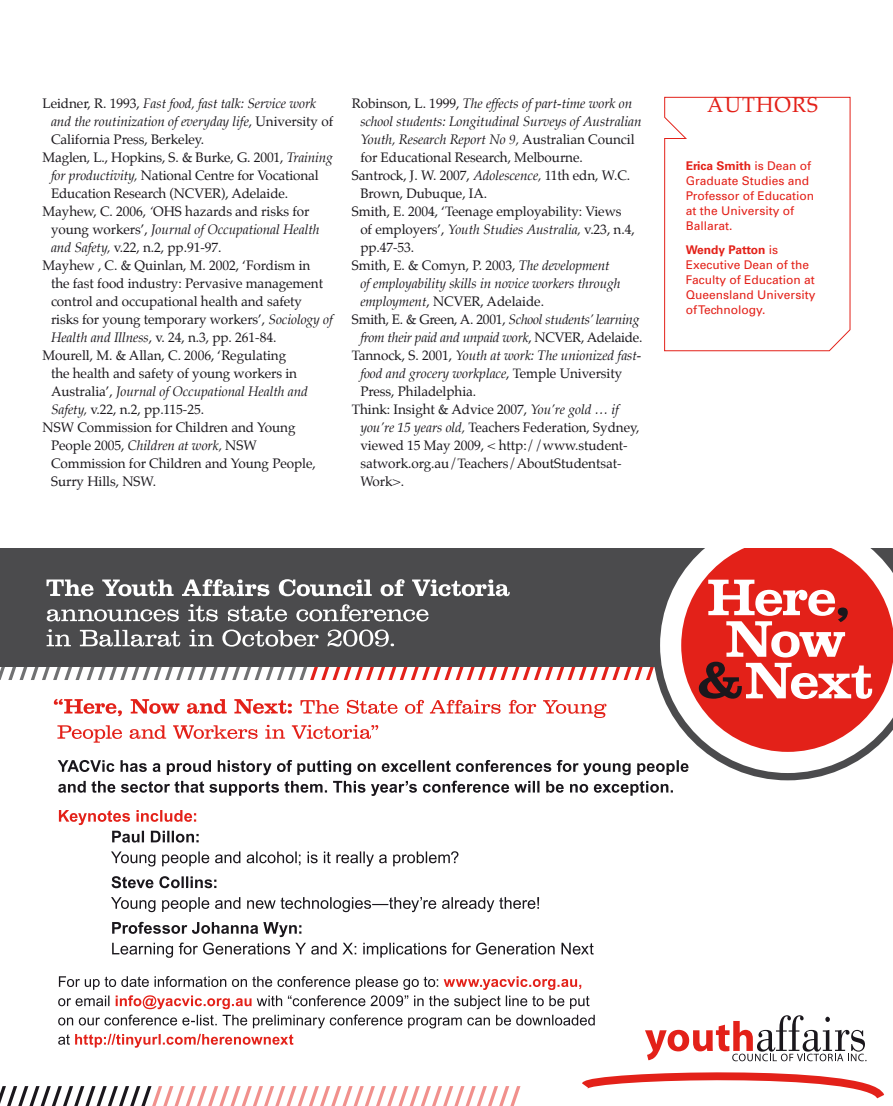
<style>
.page{position:relative;width:893px;height:1106px;background:#fff}
.page>*{position:absolute;margin:0;border:0;box-sizing:border-box;transform-origin:0 0}
.t1{font:21px "Palatino";color:#e32119}
.t2{font:13.5px "Palatino";letter-spacing:-.005em;color:#1a171c}
.t3{font:italic 13.5px "Palatino";letter-spacing:-.005em;color:#1a171c}
.t4{font:12px/15px "Univers";color:#e32119}
.s1{font-style:normal}
.s2{font-style:italic}
.s3{font-weight:700}
</style>
<div class="page">
<svg style="left:664px;top:97px;width:186px;height:254px"></svg>
<svg style="left:0;top:1086px;width:520px;height:20px"></svg>
<div style="left:0;top:548px;width:893px;height:119px;background:#4b4b4d"></div>
<svg style="left:657px;top:575px;width:214px;height:205px"></svg>
<svg style="left:681px;top:548px;width:212px;height:204px;fill:#e32119"></svg>
<svg style="left:699px;top:579px;width:173px;height:120px;background:#e2605b"></svg>
<svg style="left:0;top:629px;width:683px;height:51px"></svg>
<svg style="left:47px;top:604px;width:381px;height:17px"></svg>
<svg style="left:47px;top:579px;width:463px;height:17px"></svg>
<svg style="left:582px;top:1072px;width:302px;height:27px"></svg>
<svg style="left:645px;top:1015px;width:221px;height:46px"></svg>
<svg style="left:57px;top:725px;width:321px;height:17px"></svg>
<svg style="left:54px;top:699px;width:552px;height:19px"></svg>
<svg style="left:58px;top:976px;width:537px;height:71px"></svg>
<svg style="left:112px;top:921px;width:482px;height:36px"></svg>
<svg style="left:111px;top:897px;width:428px;height:15px"></svg>
<svg style="left:112px;top:876px;width:104px;height:12px"></svg>
<svg style="left:111px;top:851px;width:347px;height:15px"></svg>
<svg style="left:59px;top:810px;width:140px;height:32px"></svg>
<svg style="left:58px;top:760px;width:630px;height:36px"></svg>
<p class="t3" style="left:43px;top:93px;width:275px"><span class="s1">Leidner, R. 1993,</span> Fast food, fast talk: Service work</p>
<p class="t3" style="left:51px;top:111px;width:284px">and the routinization of everyday life<span class="s1">, University of</span></p>
<p class="t2" style="left:51px;top:128px;width:155px">California Press, Berkeley.</p>
<p class="t2" style="left:43px;top:146px;width:292px">Maglen, L., Hopkins, S. &amp; Burke, G. 2001, <span class="s2">Training</span></p>
<p class="t2" style="left:51px;top:164px;width:269px"><span class="s2">for productivity,</span> National Centre for Vocational</p>
<p class="t2" style="left:51px;top:182px;width:239px">Education Research (NCVER), Adelaide.</p>
<p class="t2" style="left:43px;top:200px;width:268px">Mayhew, C. 2006, <span class="s2">‘</span>OHS hazards and risks for</p>
<p class="t3" style="left:51px;top:219px;width:270px"><span class="s1">young workers’,</span> Journal of Occupational Health</p>
<p class="t2" style="left:51px;top:236px;width:172px"><span class="s2">and Safety,</span> v.22, n.2, pp.91-97.</p>
<p class="t2" style="left:43px;top:254px;width:269px">Mayhew , C. &amp; Quinlan, M. 2002, ‘Fordism in</p>
<p class="t2" style="left:51px;top:272px;width:274px">the fast food industry: Pervasive management</p>
<p class="t2" style="left:51px;top:290px;width:253px">control and occupational health and safety</p>
<p class="t2" style="left:51px;top:308px;width:283px">risks for young temporary workers’, <span class="s2">Sociology of</span></p>
<p class="t2" style="left:51px;top:326px;width:227px"><span class="s2">Health and Illness</span>, v. 24, n.3, pp. 261-84.</p>
<p class="t2" style="left:43px;top:344px;width:245px">Mourell, M. &amp; Allan, C. 2006, ‘Regulating</p>
<p class="t2" style="left:51px;top:362px;width:248px">the health and safety of young workers in</p>
<p class="t3" style="left:51px;top:381px;width:258px"><span class="s1">Australia’,</span> Journal of Occupational Health and</p>
<p class="t2" style="left:51px;top:398px;width:155px"><span class="s2">Safety,</span> v.22, n.2, pp.115-25.</p>
<p class="t2" style="left:43px;top:416px;width:254px">NSW Commission for Children and Young</p>
<p class="t3" style="left:51px;top:435px;width:207px"><span class="s1">People 2005,</span> Children at work, <span class="s1">NSW</span></p>
<p class="t2" style="left:51px;top:452px;width:266px">Commission for Children and Young People,</p>
<p class="t2" style="left:51px;top:470px;width:107px">Surry Hills, NSW.</p>
<p class="t3" style="left:352px;top:93px;width:282px"><span class="s1">Robinson, L. 1999,</span> The effects of part-time work on</p>
<p class="t3" style="left:360px;top:111px;width:283px">school students: Longitudinal Surveys of Australian</p>
<p class="t3" style="left:360px;top:129px;width:276px">Youth, Research Report No 9, <span class="s1">Australian Council</span></p>
<p class="t2" style="left:360px;top:146px;width:224px">for Educational Research, Melbourne.</p>
<p class="t2" style="left:352px;top:164px;width:280px">Santrock, J. W. 2007, <span class="s2">Adolescence,</span> 11th edn, W.C.</p>
<p class="t2" style="left:360px;top:182px;width:128px">Brown, Dubuque, IA.</p>
<p class="t2" style="left:352px;top:200px;width:271px">Smith, E. 2004, ‘Teenage employability: Views</p>
<p class="t2" style="left:360px;top:218px;width:276px">of employers’, <span class="s2">Youth Studies Australia,</span> v.23, n.4,</p>
<p class="t2" style="left:360px;top:236px;width:55px">pp.47-53.</p>
<p class="t2" style="left:352px;top:254px;width:259px">Smith, E. &amp; Comyn, P. 2003, <span class="s2">The development</span></p>
<p class="t3" style="left:360px;top:273px;width:262px">of employability skills in novice workers through</p>
<p class="t2" style="left:360px;top:290px;width:185px"><span class="s2">employment</span>, NCVER, Adelaide.</p>
<p class="t3" style="left:352px;top:309px;width:289px"><span class="s1">Smith, E. &amp; Green, A. 2001,</span> School students’ learning</p>
<p class="t3" style="left:360px;top:327px;width:284px">from their paid and unpaid work<span class="s1">, NCVER, Adelaide.</span></p>
<p class="t3" style="left:352px;top:345px;width:291px"><span class="s1">Tannock, S. 2001,</span> Youth at work: The unionized fast-</p>
<p class="t3" style="left:360px;top:363px;width:263px">food and grocery workplace<span class="s1">, Temple University</span></p>
<p class="t2" style="left:360px;top:380px;width:117px">Press, Philadelphia.</p>
<p class="t2" style="left:352px;top:398px;width:269px">Think: Insight &amp; Advice 2007, <span class="s2">You’re gold … if</span></p>
<p class="t2" style="left:360px;top:416px;width:281px"><span class="s2">you’re 15 years old,</span> Teachers Federation, Sydney,</p>
<p class="t2" style="left:360px;top:434px;width:269px">viewed 15 May 2009, &lt; http://www.student-</p>
<p class="t2" style="left:360px;top:452px;width:263px">satwork.org.au/Teachers/AboutStudentsat-</p>
<p class="t2" style="left:360px;top:470px;width:45px">Work&gt;.</p>
<h1 class="t1" style="left:707px;top:87px;width:17px">authors</h1>
<p class="t4" style="left:686px;top:158px;width:130px"><span class="s3">Erica Smith</span> is Dean of<br>Graduate Studies and<br>Professor of Education at the University of<br>Ballarat.</p>
<p class="t4" style="left:686px;top:242px;width:131px"><span class="s3">Wendy Patton</span> is<br>Executive Dean of the<br>Faculty of Education at<br>Queensland University of Technology.</p>
</div>
